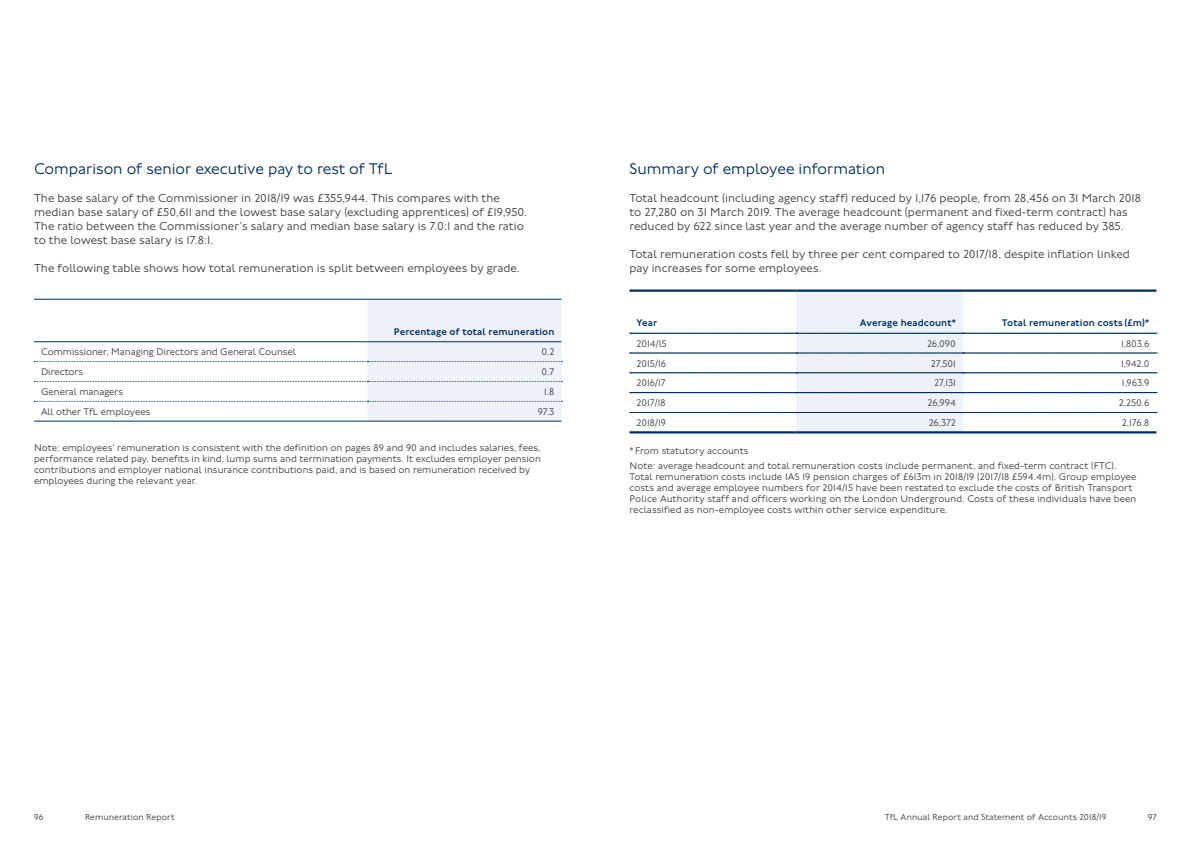
<style>
.page{position:relative;width:1191px;height:842px;background:#fff}
.page>*{position:absolute;margin:0;border:0;box-sizing:border-box;transform-origin:0 0}
.t1{font:300 16px "Johnston 100";color:#002f60}
.t2{font:300 12px/14px "Johnston 100";letter-spacing:.005em;color:#3c3c3b}
.t3{font:300 10px/11px "Johnston 100";letter-spacing:.005em;color:#3c3c3b}
.t4{font:500 10px "Johnston 100";letter-spacing:.01em;color:#002f60}
.t5{font:300 9px "Johnston 100";letter-spacing:.01em;color:#3c3c3b}
</style>
<div class="page">
<hr style="left:34px;top:421px;width:333px;height:1px;background:#002f60">
<hr style="left:367px;top:421px;width:194px;height:1px;background:#002f60">
<svg style="left:34px;top:299px;width:528px;height:122px"></svg>
<svg style="left:629px;top:291px;width:528px;height:141px"></svg>
<hr style="left:629px;top:289px;width:167px;height:3px;background:#002f60">
<hr style="left:796px;top:289px;width:167px;height:3px;background:#002f60">
<hr style="left:963px;top:289px;width:193px;height:3px;background:#002f60">
<hr style="left:629px;top:431px;width:167px;height:2px;background:#002f60">
<hr style="left:796px;top:431px;width:167px;height:2px;background:#002f60">
<hr style="left:963px;top:431px;width:193px;height:2px;background:#002f60">
<h1 class="t1" style="left:34px;top:160px;width:360px">Comparison of senior executive pay to rest of TfL</h1>
<p class="t2" style="left:34px;top:191px;width:494px">The base salary of the Commissioner in 2018/19 was £355,944. This compares with the median base salary of £50,611 and the lowest base salary (excluding apprentices) of £19,950.<br>The ratio between the Commissioner’s salary and median base salary is 7.0:1 and the ratio to the lowest base salary is 17.8:1.</p>
<p class="t2" style="left:34px;top:261px;width:487px">The following table shows how total remuneration is split between employees by grade.</p>
<p class="t4" style="left:394px;top:326px;width:162px">Percentage of total remuneration</p>
<p class="t3" style="left:41px;top:347px;width:256px">Commissioner, Managing Directors and General Counsel</p>
<p class="t3" style="left:541px;top:347px;width:14px">0.2</p>
<p class="t3" style="left:41px;top:367px;width:44px">Directors</p>
<p class="t3" style="left:541px;top:367px;width:14px">0.7</p>
<p class="t3" style="left:41px;top:386px;width:84px">General managers</p>
<p class="t3" style="left:544px;top:386px;width:12px">1.8</p>
<p class="t3" style="left:41px;top:406px;width:111px">All other TfL employees</p>
<p class="t3" style="left:538px;top:406px;width:18px">97.3</p>
<p class="t3" style="left:34px;top:443px;width:508px">Note: employees’ remuneration is consistent with the definition on pages 89 and 90 and includes salaries, fees, performance related pay, benefits in kind, lump sums and termination payments. It excludes employer pension contributions and employer national insurance contributions paid, and is based on remuneration received by employees during the relevant year.</p>
<h1 class="t1" style="left:629px;top:160px;width:257px">Summary of employee information</h1>
<p class="t2" style="left:629px;top:191px;width:513px">Total headcount (including agency staff) reduced by 1,176 people, from 28,456 on 31 March 2018 to 27,280 on 31 March 2019. The average headcount (permanent and fixed-term contract) has reduced by 622 since last year and the average number of agency staff has reduced by 385.</p>
<p class="t2" style="left:629px;top:247px;width:502px">Total remuneration costs fell by three per cent compared to 2017/18, despite inflation linked pay increases for some employees.</p>
<p class="t4" style="left:636px;top:317px;width:22px">Year</p>
<p class="t4" style="left:860px;top:317px;width:97px">Average headcount*</p>
<p class="t4" style="left:1002px;top:317px;width:149px">Total remuneration costs (£m)*</p>
<p class="t3" style="left:636px;top:338px;width:31px">2014/15</p>
<p class="t3" style="left:927px;top:338px;width:30px">26,090</p>
<p class="t3" style="left:1121px;top:338px;width:30px">1,803.6</p>
<p class="t3" style="left:636px;top:358px;width:31px">2015/16</p>
<p class="t3" style="left:931px;top:358px;width:26px">27,501</p>
<p class="t3" style="left:1121px;top:358px;width:30px">1,942.0</p>
<p class="t3" style="left:636px;top:378px;width:31px">2016/17</p>
<p class="t3" style="left:934px;top:378px;width:23px">27,131</p>
<p class="t3" style="left:1122px;top:378px;width:29px">1,963.9</p>
<p class="t3" style="left:636px;top:398px;width:30px">2017/18</p>
<p class="t3" style="left:927px;top:398px;width:30px">26,994</p>
<p class="t3" style="left:1119px;top:398px;width:32px">2,250.6</p>
<p class="t3" style="left:636px;top:417px;width:31px">2018/19</p>
<p class="t3" style="left:928px;top:417px;width:29px">26,372</p>
<p class="t3" style="left:1122px;top:417px;width:29px">2,176.8</p>
<p class="t3" style="left:629px;top:443px;width:488px;line-height:15.2px">* From statutory accounts<br>Note: average headcount and total remuneration costs include permanent, and fixed-term contract (FTC).</p>
<p class="t3" style="left:629px;top:472px;width:508px">Total remuneration costs include IAS 19 pension charges of £613m in 2018/19 (2017/18 £594.4m). Group employee costs and average employee numbers for 2014/15 have been restated to exclude the costs of British Transport Police Authority staff and officers working on the London Underground. Costs of these individuals have been reclassified as non-employee costs within other service expenditure.</p>
<p class="t5" style="left:34px;top:812px;width:11px">96</p>
<p class="t5" style="left:85px;top:812px;width:91px">Remuneration Report</p>
<p class="t5" style="left:884px;top:812px;width:223px">TfL Annual Report and Statement of Accounts 2018/19</p>
<p class="t5" style="left:1148px;top:812px;width:11px">97</p>
</div>
